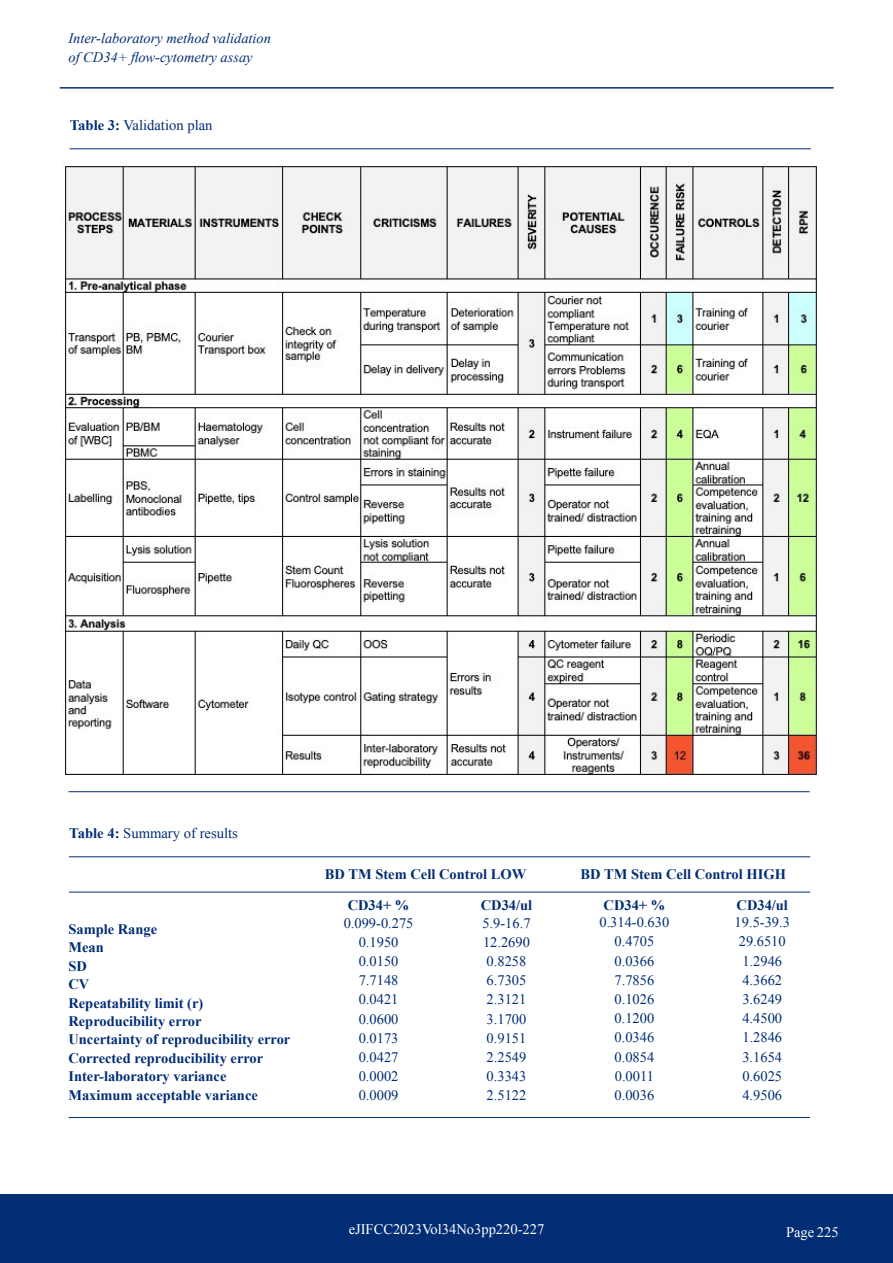
<style>
.page{position:relative;width:893px;height:1263px;background:#fff}
.page>*{position:absolute;margin:0;border:0;box-sizing:border-box;transform-origin:0 0}
.t1{font:14.55px/19.2px "Times New Roman";color:#012d74;text-align:center}
.t2{font:700 14.55px/18.5px "Times New Roman";color:#012d74}
.t3{font:14.55px "Times New Roman";color:#fff}
.t4{font:italic 14.4px/19.5px "Times New Roman";color:#012d74}
.s1{font-weight:700}
</style>
<div class="page">
<div style="left:0;top:1195px;width:893px;height:68px;background:#012d74"></div>
<hr style="left:60px;top:87px;width:774px;height:2px;background:#012d74">
<hr style="left:70px;top:148px;width:741px;height:1px;background:#012d74">
<hr style="left:68px;top:791px;width:742px;height:1px;background:#012d74">
<img style="left:63px;top:163px;width:756px;height:611px">
<hr style="left:69px;top:1117px;width:741px;height:1px;background:#012d74">
<hr style="left:69px;top:856px;width:741px;height:1px;background:#012d74">
<hr style="left:69px;top:892px;width:741px;height:1px;background:#012d74">
<p class="t4" style="left:68px;top:28px;width:204px">Inter-laboratory method validation of CD34+ flow-cytometry assay</p>
<p class="t1" style="left:70px;top:116px;width:144px"><span class="s1">Table 3:</span> Validation plan</p>
<p class="t1" style="left:69px;top:823px;width:170px"><span class="s1">Table 4:</span> Summary of results</p>
<p class="t2" style="left:68px;top:919px;width:223px">Sample Range<br>Mean<br>SD<br>CV<br>Repeatability limit (r)<br>Reproducibility error<br>Uncertainty of reproducibility error<br>Corrected reproducibility error<br>Inter-laboratory variance<br>Maximum acceptable variance</p>
<p class="t2" style="left:325px;top:865px;width:203px">BD TM Stem Cell Control LOW</p>
<p class="t2" style="left:581px;top:865px;width:207px">BD TM Stem Cell Control HIGH</p>
<p class="t2" style="left:348px;top:895px;width:63px">CD34+ %</p>
<p class="t2" style="left:481px;top:895px;width:53px">CD34/ul</p>
<p class="t2" style="left:604px;top:895px;width:63px">CD34+ %</p>
<p class="t2" style="left:737px;top:895px;width:53px">CD34/ul</p>
<p class="t1" style="left:344px;top:913px;width:71px">0.099-0.275<br>0.1950<br>0.0150<br>7.7148<br>0.0421<br>0.0600<br>0.0173<br>0.0427<br>0.0002<br>0.0009</p>
<p class="t1" style="left:599px;top:912px;width:71px">0.314-0.630<br>0.4705<br>0.0366<br>7.7856<br>0.1026<br>0.1200<br>0.0346<br>0.0854<br>0.0011<br>0.0036</p>
<p class="t1" style="left:482px;top:913px;width:50px;text-align:left">5.9-16.7<br>12.2690<br>0.8258<br>6.7305<br>2.3121<br>3.1700<br>0.9151<br>2.2549<br>0.3343<br>2.5122</p>
<p class="t1" style="left:735px;top:912px;width:57px;text-align:left">19.5-39.3<br>29.6510<br>1.2946<br>4.3662<br>3.6249<br>4.4500<br>1.2846<br>3.1654<br>0.6025<br>4.9506</p>
<p class="t3" style="left:349px;top:1219px;width:197px">eJIFCC2023Vol34No3pp220-227</p>
<p class="t3" style="left:786px;top:1223px;width:54px">Page 225</p>
</div>
